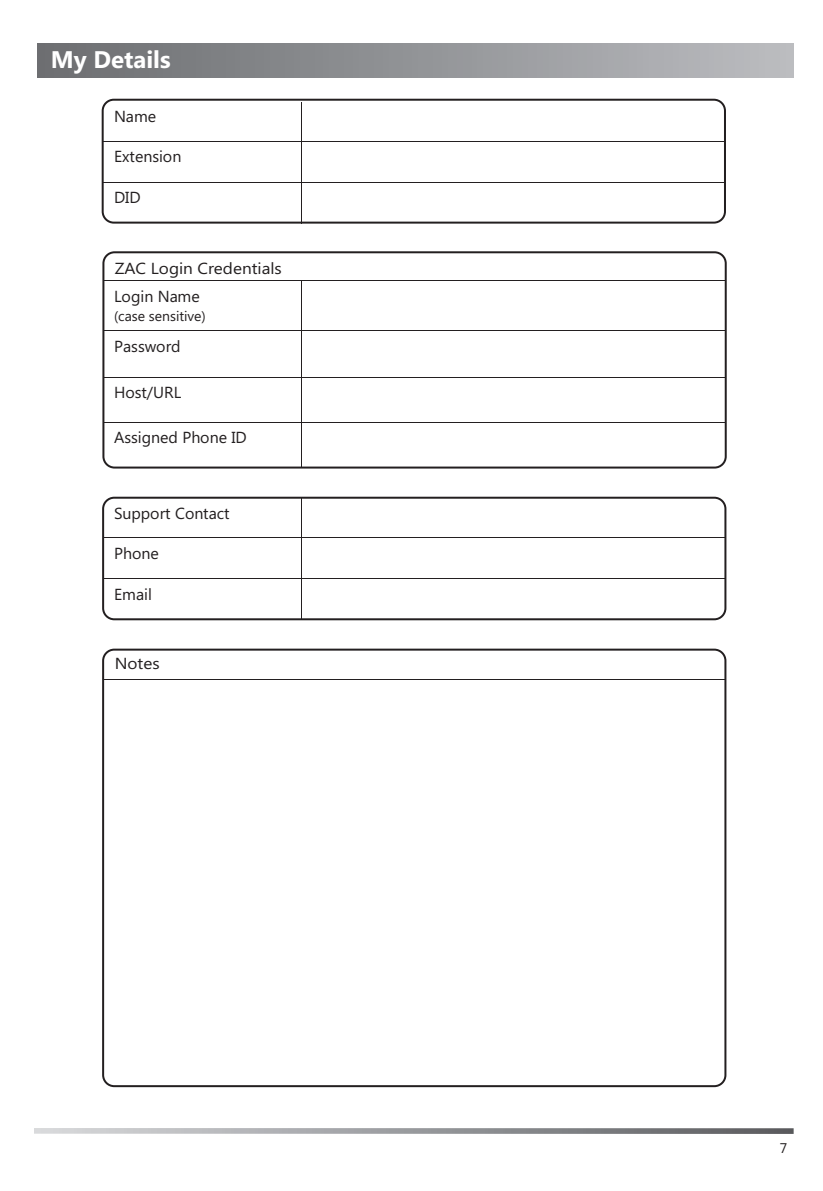
<style>
.page{position:relative;width:823px;height:1191px;background:#fff}
.page>*{position:absolute;margin:0;border:0;box-sizing:border-box;transform-origin:0 0}
.t1{font:700 24px "Microsoft Phags Pa";color:#fff}
.t2{font:16px "Microsoft Phags Pa";color:#231f20}
.t3{font:16px/28px "Microsoft Phags Pa";color:#231f20;scale:1.07 1}
.t4{font:14px "Microsoft Phags Pa";color:#231f20}
</style>
<div class="page">
<div style="left:38px;top:44px;width:754px;height:34px;background:linear-gradient(to right,#6b6d70,#bbbcbf)"></div>
<svg style="left:34px;top:1128px;width:759px;height:6px;background:#9e9fa2"></svg>
<div style="left:102px;top:648px;width:624px;height:439px;border:2px solid #231f20;border-radius:11px"></div>
<hr style="left:104px;top:679px;width:621px;height:1px;background:#231f20">
<div style="left:102px;top:497px;width:624px;height:123px;border:2px solid #231f20;border-radius:11px"></div>
<hr style="left:104px;top:537px;width:197px;height:1px;background:#231f20">
<hr style="left:302px;top:537px;width:423px;height:1px;background:#231f20">
<hr style="left:301px;top:538px;width:1px;height:40px;background:#231f20">
<hr style="left:104px;top:578px;width:197px;height:1px;background:#231f20">
<hr style="left:302px;top:578px;width:423px;height:1px;background:#231f20">
<hr style="left:301px;top:579px;width:1px;height:40px;background:#231f20">
<hr style="left:301px;top:498px;width:1px;height:40px;background:#231f20">
<div style="left:102px;top:251px;width:624px;height:217px;border:2px solid #231f20;border-radius:11px"></div>
<hr style="left:104px;top:280px;width:197px;height:1px;background:#231f20">
<hr style="left:302px;top:280px;width:423px;height:1px;background:#231f20">
<hr style="left:301px;top:281px;width:1px;height:49px;background:#231f20">
<hr style="left:104px;top:330px;width:197px;height:1px;background:#231f20">
<hr style="left:302px;top:330px;width:423px;height:1px;background:#231f20">
<hr style="left:301px;top:331px;width:1px;height:45px;background:#231f20">
<hr style="left:104px;top:376px;width:197px;height:1px;background:#231f20">
<hr style="left:302px;top:376px;width:423px;height:1px;background:#231f20">
<hr style="left:301px;top:377px;width:1px;height:45px;background:#231f20">
<hr style="left:104px;top:422px;width:197px;height:1px;background:#231f20">
<hr style="left:302px;top:422px;width:423px;height:1px;background:#231f20">
<hr style="left:301px;top:423px;width:1px;height:44px;background:#231f20">
<div style="left:102px;top:99px;width:623px;height:125px;border:2px solid #231f20;border-radius:11px"></div>
<hr style="left:104px;top:141px;width:197px;height:1px;background:#231f20">
<hr style="left:302px;top:141px;width:423px;height:1px;background:#231f20">
<hr style="left:301px;top:142px;width:1px;height:39px;background:#231f20">
<hr style="left:724px;top:142px;width:1px;height:39px;background:#231f20">
<hr style="left:104px;top:181px;width:197px;height:1px;background:#231f20">
<hr style="left:302px;top:181px;width:423px;height:1px;background:#231f20">
<hr style="left:301px;top:182px;width:1px;height:41px;background:#231f20">
<hr style="left:301px;top:102px;width:1px;height:39px;background:#231f20">
<p class="t1" style="left:51px;top:43px;width:121px">My Details</p>
<p class="t2" style="left:114px;top:105px;width:44px">Name</p>
<p class="t2" style="left:114px;top:146px;width:69px">Extension</p>
<p class="t2" style="left:114px;top:186px;width:28px">DID</p>
<p class="t3" style="left:114px;top:254px;width:158px">ZAC Login Credentials<br>Login Name</p>
<p class="t4" style="left:114px;top:307px;width:93px">(case sensitive)</p>
<p class="t2" style="left:114px;top:335px;width:68px">Password</p>
<p class="t2" style="left:114px;top:381px;width:69px">Host/URL</p>
<p class="t2" style="left:114px;top:426px;width:134px">Assigned Phone ID</p>
<p class="t2" style="left:114px;top:502px;width:117px">Support Contact</p>
<p class="t2" style="left:114px;top:542px;width:46px">Phone</p>
<p class="t2" style="left:114px;top:583px;width:39px">Email</p>
<p class="t3" style="left:115px;top:648px;width:43px">Notes</p>
<p class="t4" style="left:779px;top:1138px;width:9px">7</p>
</div>
